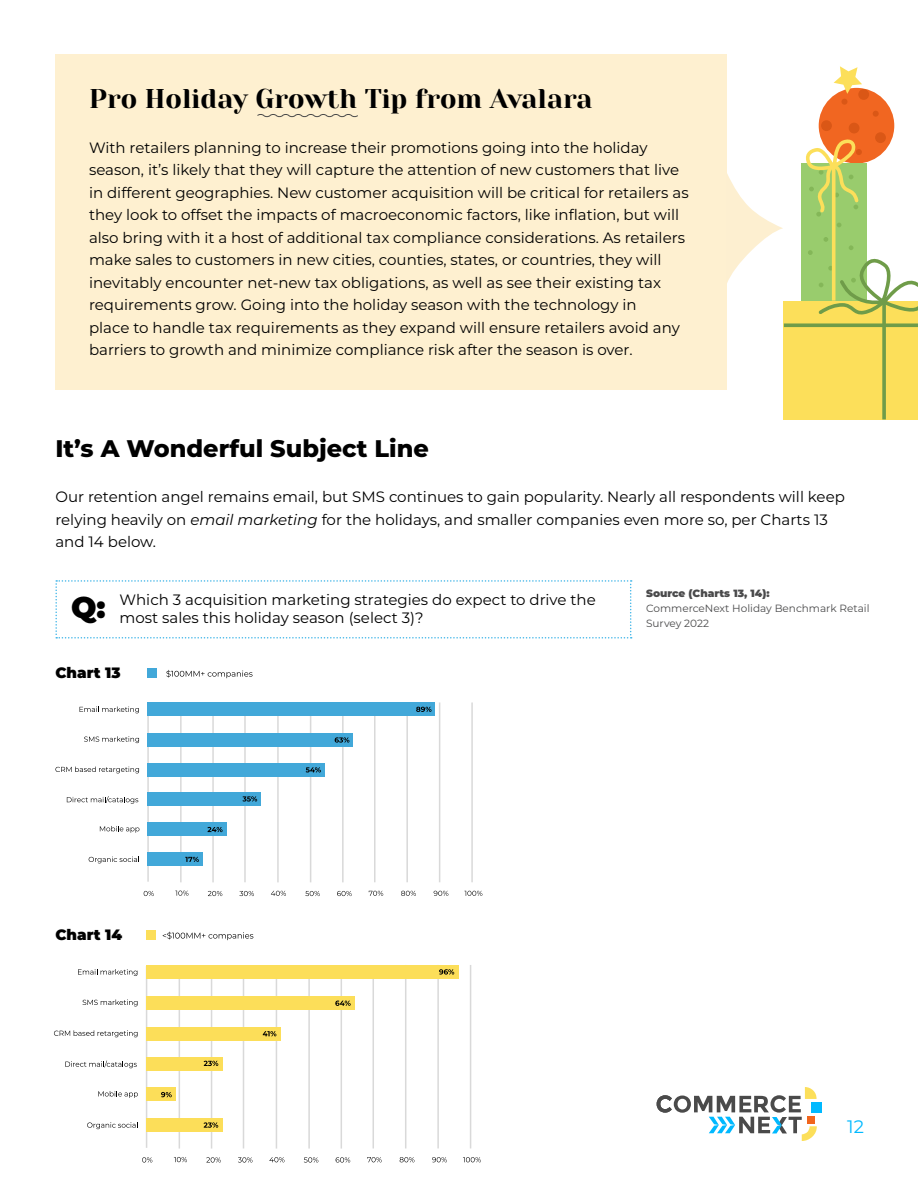
<style>
.page{position:relative;width:918px;height:1188px;background:#fff}
.page>*{position:absolute;margin:0;border:0;box-sizing:border-box;transform-origin:0 0}
.t1{font:27px "Yeseva One";color:#000}
.t2{font:800 24px "Montserrat";color:#000}
.t3{font:18px "Montserrat";color:#00b9ff}
.t4{font:15px/22.5px "Montserrat";color:#000}
.t5{font:900 15px "Montserrat";color:#000}
.t6{font:10.5px/15px "Montserrat";color:#4a4a4b}
.t7{font:900 10.5px "Montserrat";color:#4a4a4b}
.s1{font-style:italic}
.s2{font-weight:900;font-size:30px}
</style>
<div class="page">
<div style="left:55px;top:54px;width:672px;height:335px;background:#fef0d0"></div>
<svg style="left:55px;top:580px;width:577px;height:59px"></svg>
<hr style="left:277px;top:704px;width:2px;height:178px;background:#d9d9d9">
<hr style="left:212px;top:704px;width:2px;height:178px;background:#d9d9d9">
<hr style="left:180px;top:704px;width:2px;height:178px;background:#d9d9d9">
<hr style="left:244px;top:704px;width:2px;height:178px;background:#d9d9d9">
<hr style="left:147px;top:704px;width:2px;height:178px;background:#d9d9d9">
<hr style="left:342px;top:704px;width:2px;height:178px;background:#d9d9d9">
<hr style="left:310px;top:704px;width:1px;height:178px;background:#d9d9d9">
<hr style="left:374px;top:704px;width:2px;height:178px;background:#d9d9d9">
<hr style="left:406px;top:702px;width:2px;height:180px;background:#d9d9d9">
<hr style="left:439px;top:702px;width:1px;height:180px;background:#d9d9d9">
<hr style="left:471px;top:702px;width:2px;height:180px;background:#d9d9d9">
<svg style="left:144px;top:891px;width:10px;height:5px"></svg>
<svg style="left:55px;top:767px;width:84px;height:6px"></svg>
<svg style="left:84px;top:736px;width:55px;height:7px"></svg>
<svg style="left:67px;top:796px;width:71px;height:8px"></svg>
<svg style="left:175px;top:891px;width:14px;height:5px"></svg>
<svg style="left:271px;top:891px;width:15px;height:5px"></svg>
<div style="left:147px;top:793px;width:114px;height:13px;background:#42a8d9"></div>
<svg style="left:208px;top:891px;width:14px;height:5px"></svg>
<svg style="left:239px;top:891px;width:15px;height:5px"></svg>
<div style="left:147px;top:763px;width:178px;height:13px;background:#42a8d9"></div>
<div style="left:147px;top:733px;width:206px;height:14px;background:#42a8d9"></div>
<div style="left:147px;top:702px;width:288px;height:14px;background:#42a8d9"></div>
<svg style="left:80px;top:707px;width:59px;height:6px"></svg>
<svg style="left:416px;top:707px;width:16px;height:5px"></svg>
<svg style="left:335px;top:737px;width:14px;height:6px"></svg>
<svg style="left:306px;top:767px;width:15px;height:6px"></svg>
<svg style="left:242px;top:796px;width:15px;height:6px"></svg>
<svg style="left:100px;top:826px;width:39px;height:7px"></svg>
<div style="left:147px;top:822px;width:79px;height:14px;background:#42a8d9"></div>
<svg style="left:207px;top:827px;width:16px;height:5px"></svg>
<div style="left:147px;top:852px;width:56px;height:14px;background:#42a8d9"></div>
<svg style="left:89px;top:857px;width:50px;height:6px"></svg>
<svg style="left:185px;top:857px;width:14px;height:5px"></svg>
<svg style="left:369px;top:891px;width:14px;height:5px"></svg>
<svg style="left:305px;top:891px;width:15px;height:5px"></svg>
<svg style="left:337px;top:891px;width:15px;height:5px"></svg>
<div style="left:147px;top:669px;width:10px;height:9px;background:#42a8d9"></div>
<svg style="left:166px;top:670px;width:87px;height:8px"></svg>
<svg style="left:401px;top:891px;width:15px;height:5px"></svg>
<svg style="left:434px;top:891px;width:14px;height:5px"></svg>
<svg style="left:464px;top:891px;width:18px;height:5px"></svg>
<div style="left:811px;top:1102px;width:11px;height:11px;background:#00b9ff"></div>
<svg style="left:657px;top:1087px;width:160px;height:54px"></svg>
<svg style="left:727px;top:173px;width:56px;height:110px"></svg>
<div style="left:819px;top:88px;width:75px;height:75px;background:#f16621;border-radius:38px"></div>
<div style="left:821px;top:120px;width:11px;height:11px;background:#da5716;border-radius:5px"></div>
<svg style="left:873px;top:111px;width:6px;height:6px"></svg>
<div style="left:875px;top:132px;width:11px;height:11px;background:#da5716;border-radius:5px"></div>
<div style="left:849px;top:123px;width:11px;height:10px;background:#da5716;border-radius:5px"></div>
<div style="left:858px;top:89px;width:11px;height:11px;background:#da5716;border-radius:5px"></div>
<div style="left:801px;top:163px;width:66px;height:138px;background:#99cc6d"></div>
<svg style="left:837px;top:223px;width:4px;height:4px"></svg>
<hr style="left:832px;top:164px;width:3px;height:135px;background:#fcdf5a">
<svg style="left:806px;top:136px;width:56px;height:81px"></svg>
<div style="left:784px;top:301px;width:134px;height:118px;background:#fcdf5a"></div>
<svg style="left:786px;top:323px;width:132px;height:4px"></svg>
<svg style="left:882px;top:318px;width:4px;height:100px"></svg>
<svg style="left:808px;top:237px;width:110px;height:81px"></svg>
<svg style="left:834px;top:66px;width:28px;height:39px"></svg>
<hr style="left:276px;top:967px;width:1px;height:182px;background:#d9d9d9">
<hr style="left:211px;top:967px;width:1px;height:182px;background:#d9d9d9">
<hr style="left:179px;top:967px;width:1px;height:182px;background:#d9d9d9">
<hr style="left:243px;top:967px;width:1px;height:181px;background:#d9d9d9">
<hr style="left:146px;top:966px;width:1px;height:182px;background:#d9d9d9">
<hr style="left:341px;top:967px;width:1px;height:182px;background:#d9d9d9">
<hr style="left:308px;top:967px;width:2px;height:182px;background:#d9d9d9">
<hr style="left:373px;top:967px;width:1px;height:181px;background:#d9d9d9">
<hr style="left:405px;top:965px;width:1px;height:183px;background:#d9d9d9">
<hr style="left:437px;top:965px;width:2px;height:183px;background:#d9d9d9">
<hr style="left:470px;top:965px;width:1px;height:183px;background:#d9d9d9">
<svg style="left:142px;top:1157px;width:10px;height:6px"></svg>
<svg style="left:54px;top:1030px;width:84px;height:7px"></svg>
<svg style="left:83px;top:999px;width:55px;height:7px"></svg>
<svg style="left:65px;top:1061px;width:72px;height:7px"></svg>
<svg style="left:174px;top:1157px;width:13px;height:5px"></svg>
<svg style="left:269px;top:1157px;width:16px;height:5px"></svg>
<div style="left:146px;top:1057px;width:76px;height:14px;background:#fcde59"></div>
<svg style="left:206px;top:1157px;width:15px;height:6px"></svg>
<svg style="left:238px;top:1157px;width:15px;height:6px"></svg>
<div style="left:146px;top:1027px;width:134px;height:13px;background:#fcde59"></div>
<div style="left:146px;top:996px;width:209px;height:14px;background:#fcde59"></div>
<div style="left:146px;top:965px;width:312px;height:14px;background:#fcde59"></div>
<svg style="left:78px;top:969px;width:59px;height:7px"></svg>
<svg style="left:439px;top:969px;width:15px;height:6px"></svg>
<svg style="left:335px;top:1001px;width:16px;height:5px"></svg>
<svg style="left:263px;top:1031px;width:13px;height:5px"></svg>
<svg style="left:204px;top:1061px;width:14px;height:5px"></svg>
<svg style="left:98px;top:1091px;width:40px;height:7px"></svg>
<div style="left:146px;top:1087px;width:29px;height:14px;background:#fcde59"></div>
<svg style="left:161px;top:1092px;width:11px;height:5px"></svg>
<div style="left:146px;top:1118px;width:76px;height:14px;background:#fcde59"></div>
<svg style="left:87px;top:1122px;width:51px;height:7px"></svg>
<svg style="left:204px;top:1122px;width:14px;height:6px"></svg>
<svg style="left:367px;top:1157px;width:15px;height:5px"></svg>
<svg style="left:304px;top:1157px;width:14px;height:6px"></svg>
<svg style="left:336px;top:1157px;width:14px;height:6px"></svg>
<div style="left:146px;top:930px;width:10px;height:10px;background:#fcde59"></div>
<svg style="left:163px;top:932px;width:90px;height:8px"></svg>
<svg style="left:400px;top:1157px;width:14px;height:5px"></svg>
<svg style="left:432px;top:1157px;width:15px;height:5px"></svg>
<svg style="left:463px;top:1157px;width:18px;height:5px"></svg>
<svg style="left:257px;top:114px;width:101px;height:4px"></svg>
<h1 class="t1" style="left:89px;top:79px;width:505px">Pro Holiday Growth Tip from Avalara</h1>
<p class="t4" style="left:89px;top:136px;width:601px">With retailers planning to increase their promotions going into the holiday season, it’s likely that they will capture the attention of new customers that live in different geographies. New customer acquisition will be critical for retailers as they look to offset the impacts of macroeconomic factors, like inflation, but will also bring with it a host of additional tax compliance considerations. As retailers make sales to customers in new cities, counties, states, or countries, they will inevitably encounter net-new tax obligations, as well as see their existing tax requirements grow. Going into the holiday season with the technology in<br>place to handle tax requirements as they expand will ensure retailers avoid any barriers to growth and minimize compliance risk after the season is over.</p>
<h2 class="t2" style="left:55px;top:431px;width:375px">It’s A Wonderful Subject Line</h2>
<p class="t4" style="left:55px;top:485px;width:791px">Our retention angel remains email, but SMS continues to gain popularity. Nearly all respondents will keep relying heavily on <span class="s1">email marketing</span> for the holidays, and smaller companies even more so, per Charts 13 and 14 below.</p>
<p class="t4" style="left:119px;top:590px;width:478px;line-height:18px;text-indent:-48px"><span class="s2">Q:</span> Which 3 acquisition marketing strategies do expect to drive the most sales this holiday season (select 3)?</p>
<p class="t5" style="left:55px;top:661px;width:67px">Chart 13</p>
<p class="t7" style="left:646px;top:585px;width:125px">Source (Charts 13, 14):</p>
<p class="t6" style="left:646px;top:600px;width:225px">CommerceNext Holiday Benchmark Retail<br>Survey 2022</p>
<p class="t5" style="left:55px;top:924px;width:68px">Chart 14</p>
<p class="t3" style="left:847px;top:1114px;width:18px">12</p>
</div>
